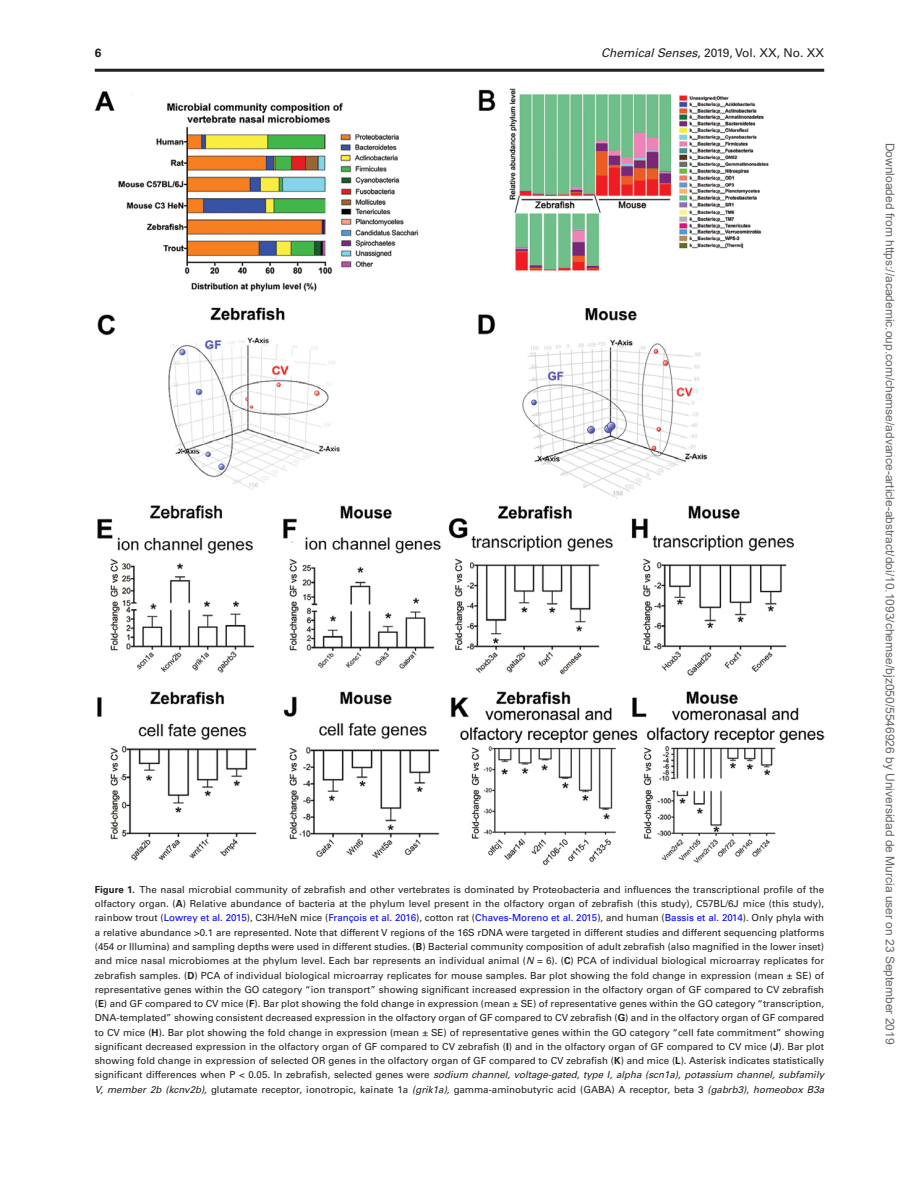
<style>
.page{position:relative;width:919px;height:1187px;background:#fff}
.page>*{position:absolute;margin:0;border:0;box-sizing:border-box;transform-origin:0 0}
.t1{font:12px "Arial";color:#666}
.t2{font:12px "Univers LT Std";color:#231f20}
.t3{font:700 12px "Univers LT Std";color:#231f20}
.t4{font:9.75px/14.2px "Univers LT Std";color:#231f20;text-align:justify}
.s1{font-style:italic}
.s2{font-weight:700}
.s3{color:#00f}
</style>
<div class="page">
<img style="left:95px;top:88px;width:729px;height:777px">
<hr style="left:95px;top:69px;width:729px;height:3px;background:#231f20">
<p class="t3" style="left:95px;top:45px;width:8px">6</p>
<p class="t2" style="left:601px;top:45px;width:225px"><span class="s1">Chemical Senses</span>, 2019, Vol. XX, No. XX</p>
<p class="t4" style="left:95px;top:882px;width:731px"><span class="s2">Figure 1.</span> The nasal microbial community of zebrafish and other vertebrates is dominated by Proteobacteria and influences the transcriptional profile of the olfactory organ. (<span class="s2">A</span>) Relative abundance of bacteria at the phylum level present in the olfactory organ of zebrafish (this study), C57BL/6J mice (this study), rainbow trout (<span class="s3">Lowrey et al. 2015</span>), C3H/HeN mice (<span class="s3">François et al. 2016</span>), cotton rat (<span class="s3">Chaves-Moreno et al. 2015</span>), and human (<span class="s3">Bassis et al. 2014</span>). Only phyla with a relative abundance &gt;0.1 are represented. Note that different V regions of the 16S rDNA were targeted in different studies and different sequencing platforms (454 or Illumina) and sampling depths were used in different studies. (<span class="s2">B</span>) Bacterial community composition of adult zebrafish (also magnified in the lower inset) and mice nasal microbiomes at the phylum level. Each bar represents an individual animal (<span class="s1">N</span> = 6). (<span class="s2">C</span>) PCA of individual biological microarray replicates for zebrafish samples. (<span class="s2">D</span>) PCA of individual biological microarray replicates for mouse samples. Bar plot showing the fold change in expression (mean ± SE) of representative genes within the GO category “ion transport” showing significant increased expression in the olfactory organ of GF compared to CV zebrafish (<span class="s2">E</span>) and GF compared to CV mice (<span class="s2">F</span>). Bar plot showing the fold change in expression (mean ± SE) of representative genes within the GO category “transcription, DNA-templated” showing consistent decreased expression in the olfactory organ of GF compared to CV zebrafish (<span class="s2">G</span>) and in the olfactory organ of GF compared to CV mice (<span class="s2">H</span>). Bar plot showing the fold change in expression (mean ± SE) of representative genes within the GO category “cell fate commitment” showing significant decreased expression in the olfactory organ of GF compared to CV zebrafish (<span class="s2">I</span>) and in the olfactory organ of GF compared to CV mice (<span class="s2">J</span>). Bar plot showing fold change in expression of selected OR genes in the olfactory organ of GF compared to CV zebrafish (<span class="s2">K</span>) and mice (<span class="s2">L</span>). Asterisk indicates statistically significant differences when P &lt; 0.05. In zebrafish, selected genes were <span class="s1">sodium channel, voltage-gated, type I, alpha (scn1a), potassium channel, subfamily V, member 2b (kcnv2b),</span> glutamate receptor, ionotropic, kainate 1a <span class="s1">(grik1a),</span> gamma-aminobutyric acid (GABA) A receptor, beta 3 <span class="s1">(gabrb3), homeobox B3a</span></p>
<p class="t1" style="left:894px;top:142px;width:903px;rotate:90deg">Downloaded from https://academic.oup.com/chemse/advance-article-abstract/doi/10.1093/chemse/bjz050/5546926 by Universidad de Murcia user on 23 September 2019</p>
</div>
